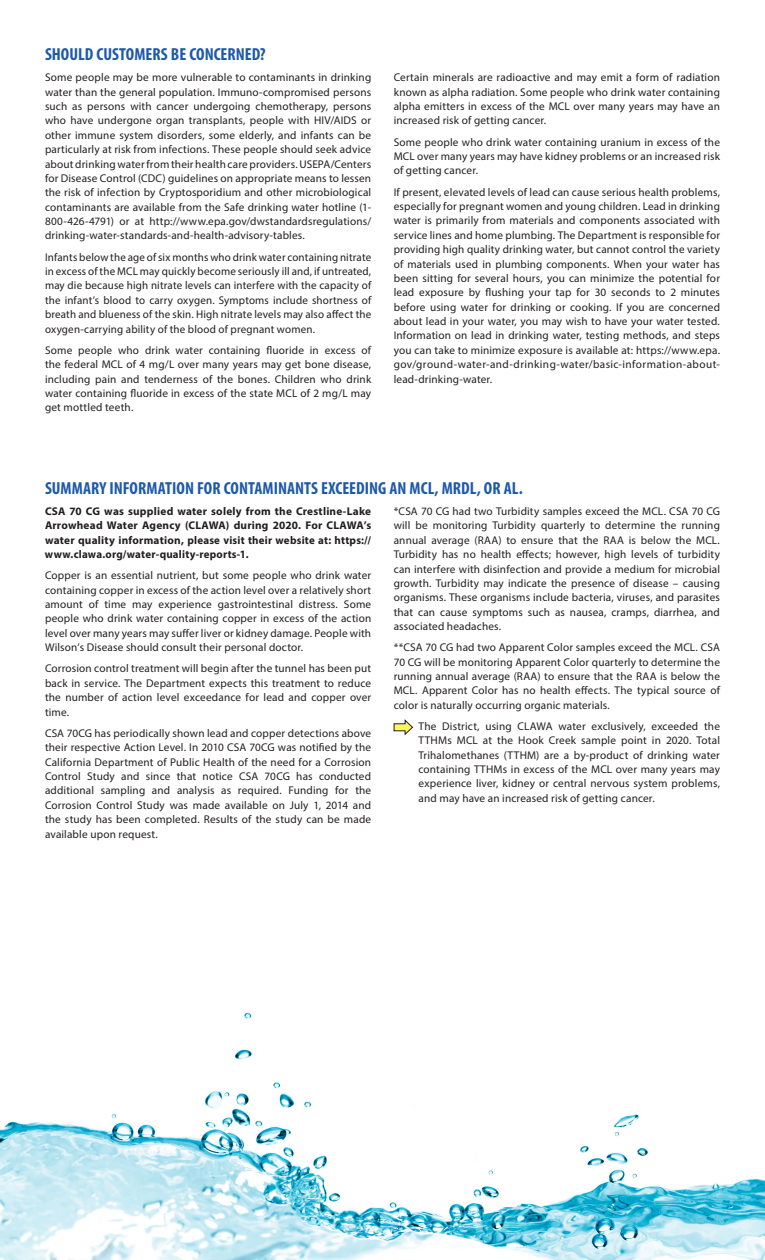
<style>
.page{position:relative;width:765px;height:1260px;background:#fff}
.page>*{position:absolute;margin:0;border:0;box-sizing:border-box;transform-origin:0 0}
.t1{font:700 condensed 17.5px "Myriad Pro";color:#1f5aa8}
.t2{font:11.25px/14.4px "Myriad Pro";letter-spacing:.015em;color:#231f20;text-align:justify}
.t3{font:700 11.25px/14.4px "Myriad Pro";letter-spacing:.02em;color:#231f20;text-align:justify}
</style>
<div class="page">
<img style="left:0;top:1012px;width:765px;height:248px">
<svg style="left:393px;top:719px;width:20px;height:17px"></svg>
<h1 class="t1" style="left:45px;top:43px;width:222px">SHOULD CUSTOMERS BE CONCERNED?</h1>
<p class="t2" style="left:45px;top:70px;width:328px">Some people may be more vulnerable to contaminants in drinking water than the general population. Immuno-compromised persons such as persons with cancer undergoing chemotherapy, persons who have undergone organ transplants, people with HIV/AIDS or other immune system disorders, some elderly, and infants can be particularly at risk from infections. These people should seek advice about drinking water from their health care providers. USEPA/Centers for Disease Control (CDC) guidelines on appropriate means to lessen the risk of infection by Cryptosporidium and other microbiological contaminants are available from the Safe drinking water hotline (1- 800-426-4791) or at http://www.epa.gov/dwstandardsregulations/ drinking-water-standards-and-health-advisory-tables.</p>
<p class="t2" style="left:45px;top:249px;width:328px">Infants below the age of six months who drink water containing nitrate in excess of the MCL may quickly become seriously ill and, if untreated, may die because high nitrate levels can interfere with the capacity of the infant’s blood to carry oxygen. Symptoms include shortness of breath and blueness of the skin. High nitrate levels may also affect the oxygen-carrying ability of the blood of pregnant women.</p>
<p class="t2" style="left:45px;top:343px;width:328px">Some people who drink water containing fluoride in excess of the federal MCL of 4 mg/L over many years may get bone disease, including pain and tenderness of the bones. Children who drink water containing fluoride in excess of the state MCL of 2 mg/L may get mottled teeth.</p>
<p class="t2" style="left:394px;top:70px;width:328px">Certain minerals are radioactive and may emit a form of radiation known as alpha radiation. Some people who drink water containing alpha emitters in excess of the MCL over many years may have an increased risk of getting cancer.</p>
<p class="t2" style="left:394px;top:135px;width:328px">Some people who drink water containing uranium in excess of the MCL over many years may have kidney problems or an increased risk of getting cancer.</p>
<p class="t2" style="left:394px;top:185px;width:328px">If present, elevated levels of lead can cause serious health problems, especially for pregnant women and young children. Lead in drinking water is primarily from materials and components associated with service lines and home plumbing. The Department is responsible for providing high quality drinking water, but cannot control the variety of materials used in plumbing components. When your water has been sitting for several hours, you can minimize the potential for lead exposure by flushing your tap for 30 seconds to 2 minutes before using water for drinking or cooking. If you are concerned about lead in your water, you may wish to have your water tested.<br>Information on lead in drinking water, testing methods, and steps you can take to minimize exposure is available at: https://www.epa. gov/ground-water-and-drinking-water/basic-information-about&shy;lead-drinking-water.</p>
<h1 class="t1" style="left:45px;top:477px;width:479px">SUMMARY INFORMATION FOR CONTAMINANTS EXCEEDING AN MCL, MRDL, OR AL.</h1>
<p class="t3" style="left:45px;top:504px;width:328px">CSA 70 CG was supplied water solely from the Crestline-Lake Arrowhead Water Agency (CLAWA) during 2020. For CLAWA’s water quality information, please visit their website at: https:// www.clawa.org/water-quality-reports-1.</p>
<p class="t2" style="left:45px;top:568px;width:328px">Copper is an essential nutrient, but some people who drink water containing copper in excess of the action level over a relatively short amount of time may experience gastrointestinal distress. Some people who drink water containing copper in excess of the action level over many years may suffer liver or kidney damage. People with Wilson’s Disease should consult their personal doctor.</p>
<p class="t2" style="left:45px;top:661px;width:328px">Corrosion control treatment will begin after the tunnel has been put back in service. The Department expects this treatment to reduce the number of action level exceedance for lead and copper over time.</p>
<p class="t2" style="left:45px;top:726px;width:328px">CSA 70CG has periodically shown lead and copper detections above their respective Action Level. In 2010 CSA 70CG was notified by the California Department of Public Health of the need for a Corrosion Control Study and since that notice CSA 70CG has conducted additional sampling and analysis as required. Funding for the Corrosion Control Study was made available on July 1, 2014 and the study has been completed. Results of the study can be made available upon request.</p>
<p class="t2" style="left:394px;top:504px;width:328px">*CSA 70 CG had two Turbidity samples exceed the MCL. CSA 70 CG will be monitoring Turbidity quarterly to determine the running annual average (RAA) to ensure that the RAA is below the MCL.<br>Turbidity has no health effects; however, high levels of turbidity can interfere with disinfection and provide a medium for microbial growth. Turbidity may indicate the presence of disease – causing organisms. These organisms include bacteria, viruses, and parasites that can cause symptoms such as nausea, cramps, diarrhea, and associated headaches.</p>
<p class="t2" style="left:394px;top:640px;width:328px">**CSA 70 CG had two Apparent Color samples exceed the MCL. CSA 70 CG will be monitoring Apparent Color quarterly to determine the running annual average (RAA) to ensure that the RAA is below the MCL. Apparent Color has no health effects. The typical source of color is naturally occurring organic materials.</p>
<p class="t2" style="left:419px;top:719px;width:303px">The District, using CLAWA water exclusively, exceeded the TTHMs MCL at the Hook Creek sample point in 2020. Total Trihalomethanes (TTHM) are a by-product of drinking water containing TTHMs in excess of the MCL over many years may experience liver, kidney or central nervous system problems, and may have an increased risk of getting cancer.</p>
</div>
